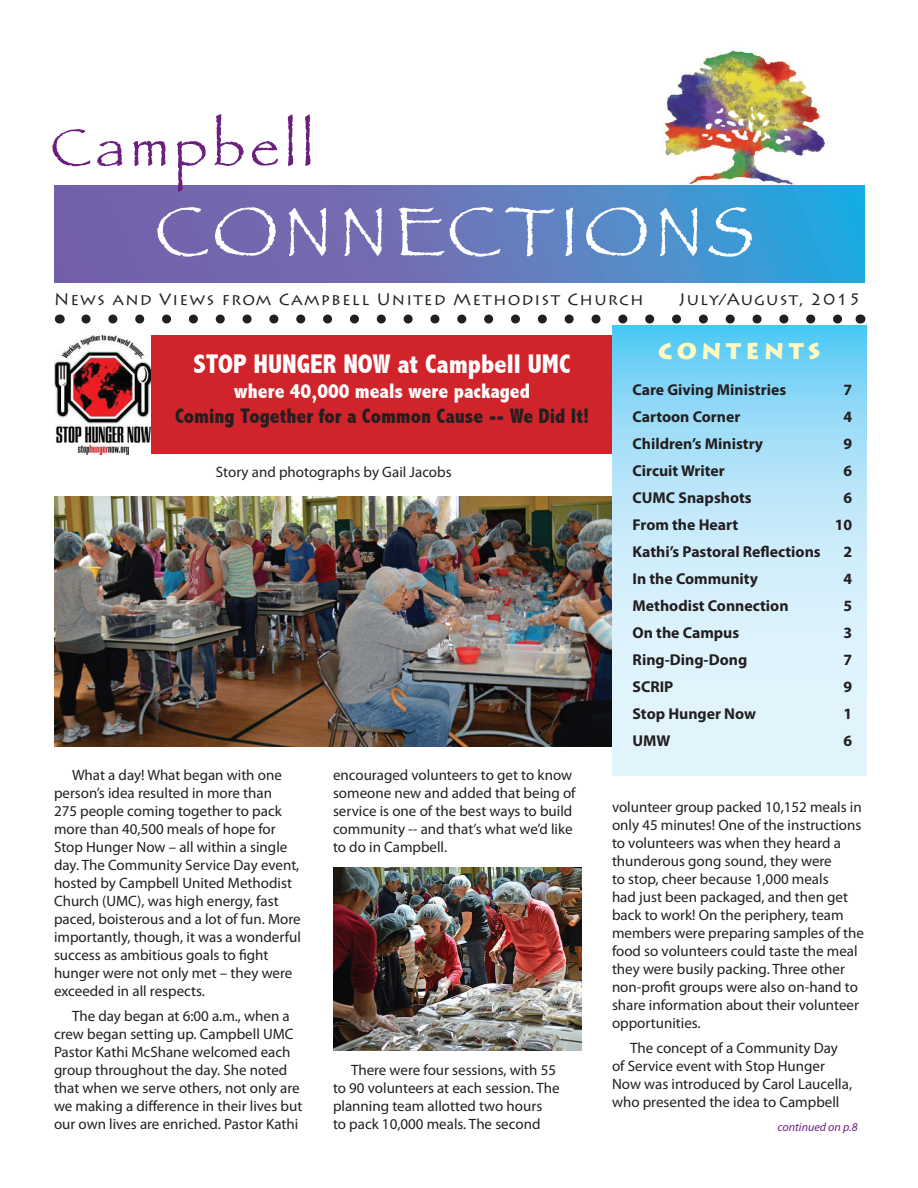
<style>
.page{position:relative;width:918px;height:1188px;background:#fff}
.page>*{position:absolute;margin:0;border:0;box-sizing:border-box;transform-origin:0 0}
.t1{font:72px "Papyrus";letter-spacing:.08em;color:#fff}
.t2{font:54px "Papyrus";letter-spacing:.1em;color:#6b1f7e}
.t3{font:800 condensed 27px "Abadi";color:#fff}
.t4{font:900 22.5px "Lithos Pro";letter-spacing:.2em;color:#fffac1}
.t5{font:800 condensed 21px "Abadi";color:#231f20}
.t6{font:800 condensed 21px "Abadi";color:#fff}
.t7{font:16.5px "Lithos Pro";letter-spacing:.075em;color:#231f20}
.t8{font:700 15.75px "Myriad Pro";color:#231f20}
.t9{font:15px/18px "Myriad Pro";color:#231f20}
.t10{font:italic 12px "Myriad Pro";color:#6b1f7e}
</style>
<div class="page">
<img style="left:652px;top:50px;width:186px;height:136px">
<svg style="left:54px;top:186px;width:810px;height:96px;background:#5d7cbe"></svg>
<svg style="left:86px;top:315px;width:757px;height:9px"></svg>
<svg style="left:612px;top:326px;width:254px;height:449px;background:#bbe7f9"></svg>
<img style="left:55px;top:336px;width:97px;height:118px">
<div style="left:152px;top:336px;width:460px;height:118px;background:#d1232a"></div>
<img style="left:54px;top:497px;width:558px;height:249px">
<img style="left:333px;top:867px;width:249px;height:183px">
<h2 class="t2" style="left:51px;top:115px;width:265px">Campbell</h2>
<h1 class="t1" style="left:155px;top:188px;width:601px">CONNECTIONS</h1>
<p class="t7" style="left:54px;top:289px;width:591px">News and Views from Campbell United Methodist Church</p>
<p class="t7" style="left:679px;top:289px;width:184px">July/August, 2015</p>
<h3 class="t4" style="left:658px;top:337px;width:164px">CONTENTS</h3>
<p class="t8" style="left:633px;top:380px;width:155px">Care Giving Ministries</p>
<p class="t8" style="left:844px;top:380px;width:10px">7</p>
<p class="t8" style="left:633px;top:407px;width:109px">Cartoon Corner</p>
<p class="t8" style="left:844px;top:407px;width:10px">4</p>
<p class="t8" style="left:633px;top:434px;width:132px">Children’s Ministry</p>
<p class="t8" style="left:844px;top:434px;width:10px">9</p>
<p class="t8" style="left:633px;top:461px;width:94px">Circuit Writer</p>
<p class="t8" style="left:844px;top:461px;width:10px">6</p>
<p class="t8" style="left:633px;top:488px;width:121px">CUMC Snapshots</p>
<p class="t8" style="left:844px;top:488px;width:10px">6</p>
<p class="t8" style="left:633px;top:515px;width:107px">From the Heart</p>
<p class="t8" style="left:835px;top:515px;width:19px">10</p>
<p class="t8" style="left:633px;top:542px;width:190px">Kathi’s Pastoral Reflections</p>
<p class="t8" style="left:844px;top:542px;width:10px">2</p>
<p class="t8" style="left:633px;top:569px;width:127px">In the Community</p>
<p class="t8" style="left:844px;top:569px;width:10px">4</p>
<p class="t8" style="left:633px;top:596px;width:158px">Methodist Connection</p>
<p class="t8" style="left:844px;top:596px;width:10px">5</p>
<p class="t8" style="left:633px;top:623px;width:108px">On the Campus</p>
<p class="t8" style="left:844px;top:623px;width:10px">3</p>
<p class="t8" style="left:633px;top:650px;width:116px">Ring-Ding-Dong</p>
<p class="t8" style="left:844px;top:650px;width:10px">7</p>
<p class="t8" style="left:633px;top:677px;width:42px">SCRIP</p>
<p class="t8" style="left:844px;top:677px;width:10px">9</p>
<p class="t8" style="left:633px;top:704px;width:125px">Stop Hunger Now</p>
<p class="t8" style="left:844px;top:704px;width:10px">1</p>
<p class="t8" style="left:633px;top:731px;width:40px">UMW</p>
<p class="t8" style="left:844px;top:731px;width:10px">6</p>
<p class="t9" style="left:54px;top:766px;width:248px;text-indent:18px">What a day! What began with one person’s idea resulted in more than<br>275 people coming together to pack more than 40,500 meals of hope for Stop Hunger Now – all within a single day. The Community Service Day event, hosted by Campbell United Methodist Church (UMC), was high energy, fast paced, boisterous and a lot of fun. More importantly, though, it was a wonderful success as ambitious goals to fight hunger were not only met – they were exceeded in all respects.</p>
<p class="t9" style="left:54px;top:1007px;width:250px;text-indent:18px">The day began at 6:00 a.m., when a crew began setting up. Campbell UMC Pastor Kathi McShane welcomed each group throughout the day. She noted that when we serve others, not only are we making a difference in their lives but our own lives are enriched. Pastor Kathi</p>
<h3 class="t3" style="left:194px;top:348px;width:379px">STOP HUNGER NOW at Campbell UMC</h3>
<h3 class="t6" style="left:234px;top:379px;width:297px">where 40,000 meals were packaged</h3>
<h3 class="t5" style="left:175px;top:404px;width:416px">Coming Together for a Common Cause -- We Did It!</h3>
<p class="t9" style="left:216px;top:463px;width:237px">Story and photographs by Gail Jacobs</p>
<p class="t9" style="left:333px;top:766px;width:244px">encouraged volunteers to get to know someone new and added that being of service is one of the best ways to build community -- and that’s what we’d like to do in Campbell.</p>
<p class="t9" style="left:612px;top:798px;width:254px">volunteer group packed 10,152 meals in only 45 minutes! One of the instructions to volunteers was when they heard a thunderous gong sound, they were<br>to stop, cheer because 1,000 meals<br>had just been packaged, and then get back to work! On the periphery, team members were preparing samples of the food so volunteers could taste the meal they were busily packing. Three other non-profit groups were also on-hand to share information about their volunteer opportunities.</p>
<p class="t9" style="left:612px;top:1038px;width:242px;text-indent:18px">The concept of a Community Day of Service event with Stop Hunger Now was introduced by Carol Laucella, who presented the idea to Campbell</p>
<p class="t10" style="left:778px;top:1119px;width:82px">continued on p.8</p>
<p class="t9" style="left:333px;top:1061px;width:228px;text-indent:18px">There were four sessions, with 55 to 90 volunteers at each session. The planning team allotted two hours<br>to pack 10,000 meals. The second</p>
</div>
